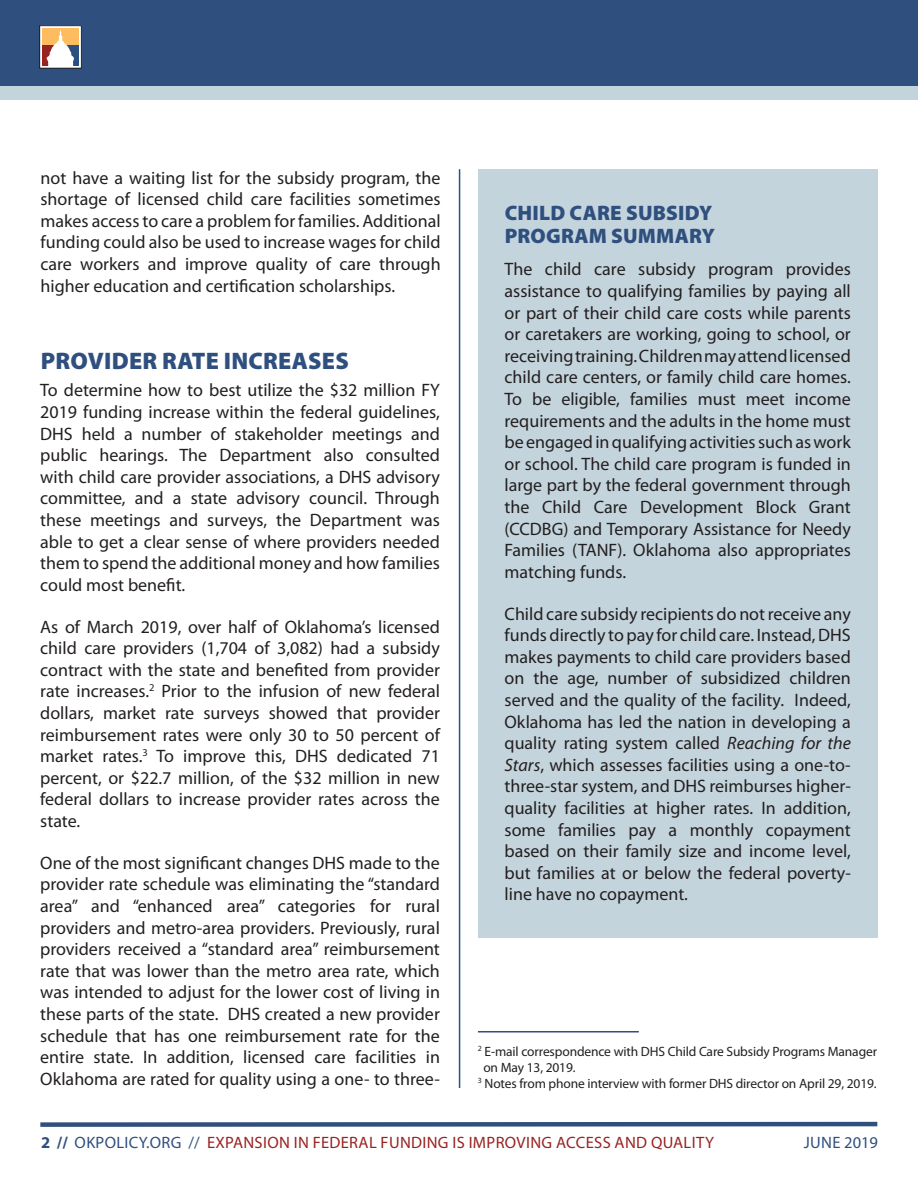
<style>
.page{position:relative;width:918px;height:1188px;background:#fff}
.page>*{position:absolute;margin:0;border:0;box-sizing:border-box;transform-origin:0 0}
.t1{font:900 24px "Myriad Pro";letter-spacing:.01em;color:#2f507f}
.t2{font:900 21px "Myriad Pro";letter-spacing:.01em;color:#2f507f}
.t3{font:18px/21.6px "Myriad Pro";color:#231f20;text-align:justify}
.t4{font:16.5px "Myriad Pro";letter-spacing:.02em;color:#972421}
.t5{font:16.5px "Myriad Pro";letter-spacing:.01em;color:#2f507f}
.t6{font:13.5px "Myriad Pro";letter-spacing:-.01em;color:#231f20}
.s1{font-style:italic}
.s2{font-weight:700;color:#2f507f}
.s3{color:#2f507f}
</style>
<div class="page">
<div style="left:0;top:0;width:918px;height:86px;background:#2f507f"></div>
<div style="left:0;top:86px;width:918px;height:14px;background:#c4d4dc"></div>
<div style="left:478px;top:169px;width:400px;height:768px;background:#c4d4dc"></div>
<svg style="left:40px;top:1121px;width:838px;height:6px;background:#627b9e"></svg>
<hr style="left:459px;top:169px;width:1px;height:919px;background:#2f507f">
<hr style="left:478px;top:1031px;width:161px;height:2px;background:#2f507f">
<div style="left:40px;top:26px;width:41px;height:42px;background:#fff"></div>
<div style="left:42px;top:28px;width:37px;height:18px;background:#fcbc5f"></div>
<div style="left:42px;top:46px;width:19px;height:20px;background:#972422"></div>
<div style="left:61px;top:46px;width:18px;height:20px;background:#2b5080"></div>
<svg style="left:47px;top:29px;width:27px;height:37px"></svg>
<p class="t3" style="left:40px;top:167px;width:402px">not have a waiting list for the subsidy program, the shortage of licensed child care facilities sometimes makes access to care a problem for families. Additional funding could also be used to increase wages for child care workers and improve quality of care through higher education and certification scholarships.</p>
<p class="t1" style="left:41px;top:347px;width:309px">PROVIDER RATE INCREASES</p>
<p class="t3" style="left:40px;top:379px;width:401px">To determine how to best utilize the $32 million FY 2019 funding increase within the federal guidelines, DHS held a number of stakeholder meetings and public hearings. The Department also consulted with child care provider associations, a DHS advisory committee, and a state advisory council. Through these meetings and surveys, the Department was able to get a clear sense of where providers needed them to spend the additional money and how families could most benefit.</p>
<p class="t3" style="left:40px;top:615px;width:401px">As of March 2019, over half of Oklahoma’s licensed child care providers (1,704 of 3,082) had a subsidy contract with the state and benefited from provider rate increases.<sup>2</sup> Prior to the infusion of new federal dollars, market rate surveys showed that provider reimbursement rates were only 30 to 50 percent of market rates.<sup>3</sup> To improve this, DHS dedicated 71 percent, or $22.7 million, of the $32 million in new federal dollars to increase provider rates across the state.</p>
<p class="t3" style="left:40px;top:852px;width:401px">One of the most significant changes DHS made to the provider rate schedule was eliminating the “standard area” and “enhanced area” categories for rural providers and metro-area providers. Previously, rural providers received a “standard area” reimbursement rate that was lower than the metro area rate, which was intended to adjust for the lower cost of living in these parts of the state. DHS created a new provider schedule that has one reimbursement rate for the entire state. In addition, licensed care facilities in Oklahoma are rated for quality using a one- to three-</p>
<p class="t2" style="left:505px;top:201px;width:209px">CHILD CARE SUBSIDY</p>
<p class="t2" style="left:505px;top:224px;width:212px">PROGRAM SUMMARY</p>
<p class="t3" style="left:505px;top:258px;width:348px">The child care subsidy program provides assistance to qualifying families by paying all or part of their child care costs while parents or caretakers are working, going to school, or receiving training. Children may attend licensed child care centers, or family child care homes.<br>To be eligible, families must meet income requirements and the adults in the home must be engaged in qualifying activities such as work or school. The child care program is funded in large part by the federal government through the Child Care Development Block Grant (CCDBG) and Temporary Assistance for Needy Families (TANF). Oklahoma also appropriates matching funds.</p>
<p class="t3" style="left:505px;top:603px;width:348px">Child care subsidy recipients do not receive any funds directly to pay for child care. Instead, DHS makes payments to child care providers based on the age, number of subsidized children served and the quality of the facility. Indeed, Oklahoma has led the nation in developing a quality rating system called <span class="s1">Reaching for the Stars</span>, which assesses facilities using a one-to&shy;three-star system, and DHS reimburses higher&shy;quality facilities at higher rates. In addition, some families pay a monthly copayment based on their family size and income level, but families at or below the federal poverty&shy;line have no copayment.</p>
<p class="t6" style="left:478px;top:1043px;width:401px"><sup>2</sup> E-mail correspondence with DHS Child Care Subsidy Programs Manager</p>
<p class="t6" style="left:483px;top:1059px;width:94px">on May 13, 2019.</p>
<p class="t6" style="left:478px;top:1075px;width:400px"><sup>3</sup> Notes from phone interview with former DHS director on April 29, 2019.</p>
<p class="t4" style="left:41px;top:1132px;width:674px"><span class="s2">2 //</span> <span class="s3">OKPOLICY.ORG //</span> EXPANSION IN FEDERAL FUNDING IS IMPROVING ACCESS AND QUALITY</p>
<p class="t5" style="left:804px;top:1132px;width:76px">JUNE 2019</p>
</div>
